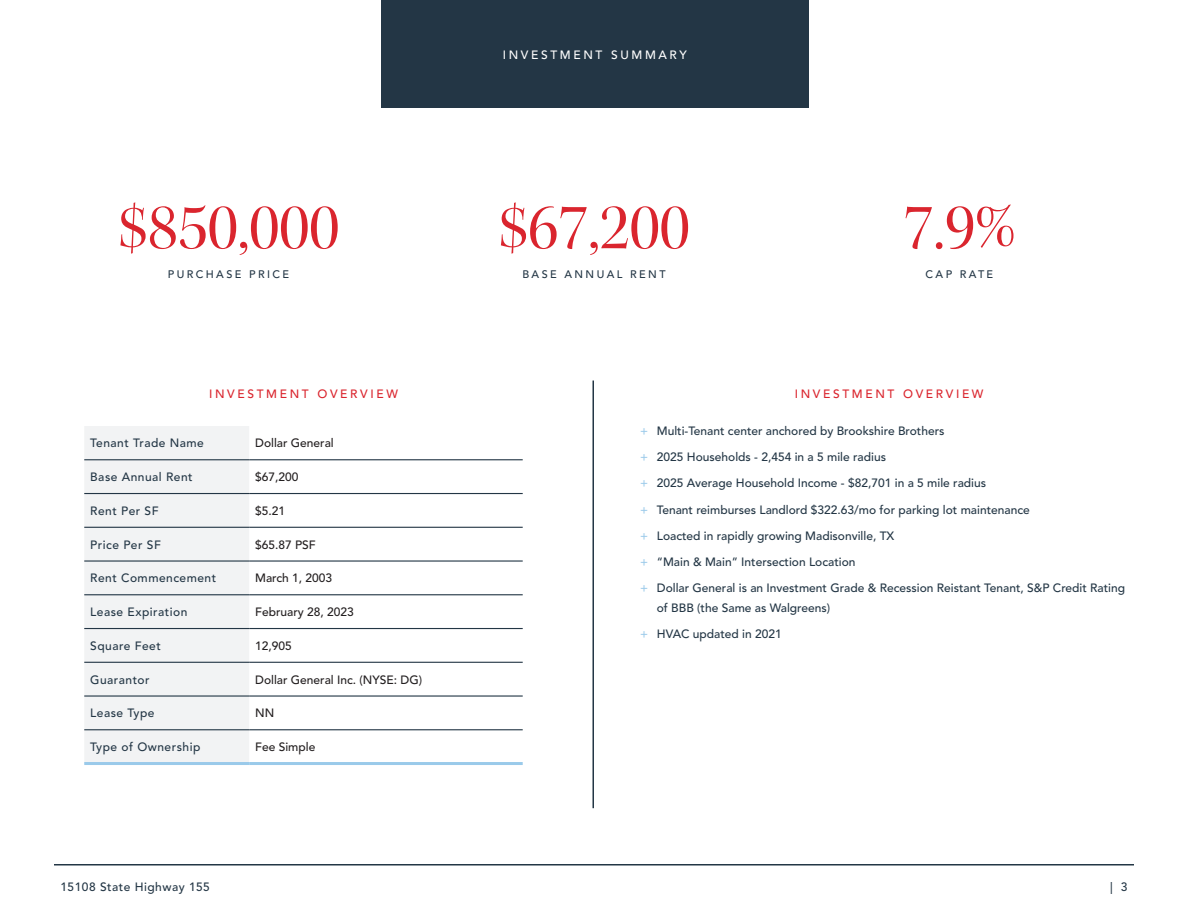
<style>
.page{position:relative;width:1188px;height:918px;background:#fff}
.page>*{position:absolute;margin:0;border:0;box-sizing:border-box;transform-origin:0 0}
.t1{font:66.15px "Kepler Std Disp";color:#da252e}
.t2{font:500 12px/19.5px "Avenir";color:#233645}
.t3{font:500 12px "Avenir";letter-spacing:.04em;color:#233645}
.t4{font:500 12px "Avenir";color:#231f20}
.t5{font:500 12px "Avenir";letter-spacing:.22em;color:#da252e}
.t6{font:500 12px "Avenir";letter-spacing:.22em;color:#fff}
.t7{font:500 10.8px "Avenir";letter-spacing:.22em;color:#233645}
.s1{color:#9acaea}
</style>
<div class="page">
<div style="left:381px;top:0;width:428px;height:108px;background:#233645"></div>
<hr style="left:592px;top:381px;width:2px;height:427px;background:#233645">
<div style="left:84px;top:426px;width:165px;height:336px;background:#f2f3f4"></div>
<hr style="left:84px;top:459px;width:165px;height:1px;background:#233645">
<hr style="left:249px;top:459px;width:274px;height:1px;background:#233645">
<hr style="left:84px;top:493px;width:165px;height:1px;background:#233645">
<hr style="left:249px;top:493px;width:274px;height:1px;background:#233645">
<hr style="left:84px;top:527px;width:165px;height:1px;background:#233645">
<hr style="left:249px;top:527px;width:274px;height:1px;background:#233645">
<hr style="left:84px;top:560px;width:165px;height:2px;background:#233645">
<hr style="left:249px;top:560px;width:274px;height:2px;background:#233645">
<hr style="left:84px;top:594px;width:165px;height:1px;background:#233645">
<hr style="left:249px;top:594px;width:274px;height:1px;background:#233645">
<hr style="left:84px;top:628px;width:165px;height:1px;background:#233645">
<hr style="left:249px;top:628px;width:274px;height:1px;background:#233645">
<hr style="left:84px;top:662px;width:165px;height:1px;background:#233645">
<hr style="left:249px;top:662px;width:274px;height:1px;background:#233645">
<hr style="left:84px;top:695px;width:165px;height:2px;background:#233645">
<hr style="left:249px;top:695px;width:274px;height:2px;background:#233645">
<hr style="left:84px;top:729px;width:165px;height:1px;background:#233645">
<hr style="left:249px;top:729px;width:274px;height:1px;background:#233645">
<hr style="left:84px;top:762px;width:165px;height:3px;background:#9acaea">
<hr style="left:249px;top:762px;width:274px;height:3px;background:#9acaea">
<hr style="left:54px;top:864px;width:1080px;height:2px;background:#233645">
<p class="t1" style="left:118px;top:190px;width:223px">$850,000</p>
<p class="t7" style="left:168px;top:268px;width:123px">PURCHASE PRICE</p>
<p class="t6" style="left:503px;top:47px;width:185px">INVESTMENT SUMMARY</p>
<p class="t1" style="left:498px;top:190px;width:193px">$67,200</p>
<p class="t7" style="left:522px;top:268px;width:145px">BASE ANNUAL RENT</p>
<p class="t1" style="left:903px;top:190px;width:113px">7.9%</p>
<p class="t7" style="left:926px;top:268px;width:69px">CAP RATE</p>
<p class="t5" style="left:209px;top:387px;width:190px">INVESTMENT OVERVIEW</p>
<p class="t5" style="left:795px;top:387px;width:190px">INVESTMENT OVERVIEW</p>
<p class="t3" style="left:90px;top:436px;width:115px">Tenant Trade Name</p>
<p class="t4" style="left:255px;top:436px;width:80px">Dollar General</p>
<p class="t3" style="left:90px;top:470px;width:104px">Base Annual Rent</p>
<p class="t4" style="left:255px;top:470px;width:45px">$67,200</p>
<p class="t3" style="left:90px;top:504px;width:70px">Rent Per SF</p>
<p class="t4" style="left:255px;top:504px;width:32px">$5.21</p>
<p class="t3" style="left:90px;top:538px;width:72px">Price Per SF</p>
<p class="t4" style="left:255px;top:538px;width:62px">$65.87 PSF</p>
<p class="t3" style="left:90px;top:571px;width:127px">Rent Commencement</p>
<p class="t4" style="left:255px;top:571px;width:79px">March 1, 2003</p>
<p class="t3" style="left:90px;top:605px;width:99px">Lease Expiration</p>
<p class="t4" style="left:255px;top:605px;width:100px">February 28, 2023</p>
<p class="t3" style="left:90px;top:639px;width:72px">Square Feet</p>
<p class="t4" style="left:255px;top:639px;width:38px">12,905</p>
<p class="t3" style="left:90px;top:673px;width:61px">Guarantor</p>
<p class="t4" style="left:255px;top:673px;width:168px">Dollar General Inc. (NYSE: DG)</p>
<p class="t3" style="left:90px;top:706px;width:66px">Lease Type</p>
<p class="t4" style="left:255px;top:706px;width:21px">NN</p>
<p class="t3" style="left:90px;top:740px;width:112px">Type of Ownership</p>
<p class="t4" style="left:255px;top:740px;width:62px">Fee Simple</p>
<p class="t2" style="left:640px;top:421px;width:306px"><span class="s1">+</span> Multi-Tenant center anchored by Brookshire Brothers</p>
<p class="t2" style="left:640px;top:448px;width:247px"><span class="s1">+</span> 2025 Households - 2,454 in a 5 mile radius</p>
<p class="t2" style="left:640px;top:474px;width:347px"><span class="s1">+</span> 2025 Average Household Income - $82,701 in a 5 mile radius</p>
<p class="t2" style="left:640px;top:500px;width:391px"><span class="s1">+</span> Tenant reimburses Landlord $322.63/mo for parking lot maintenance</p>
<p class="t2" style="left:640px;top:526px;width:256px"><span class="s1">+</span> Loacted in rapidly growing Madisonville, TX</p>
<p class="t2" style="left:640px;top:552px;width:217px"><span class="s1">+</span> “Main &amp; Main” Intersection Location</p>
<p class="t2" style="left:657px;top:579px;width:470px;text-indent:-17px"><span class="s1">+</span> Dollar General is an Investment Grade &amp; Recession Reistant Tenant, S&amp;P Credit Rating of BBB (the Same as Walgreens)</p>
<p class="t2" style="left:640px;top:624px;width:143px"><span class="s1">+</span> HVAC updated in 2021</p>
<p class="t3" style="left:60px;top:880px;width:151px">15108 State Highway 155</p>
<p class="t2" style="left:1110px;top:877px;width:19px">| 3</p>
</div>
